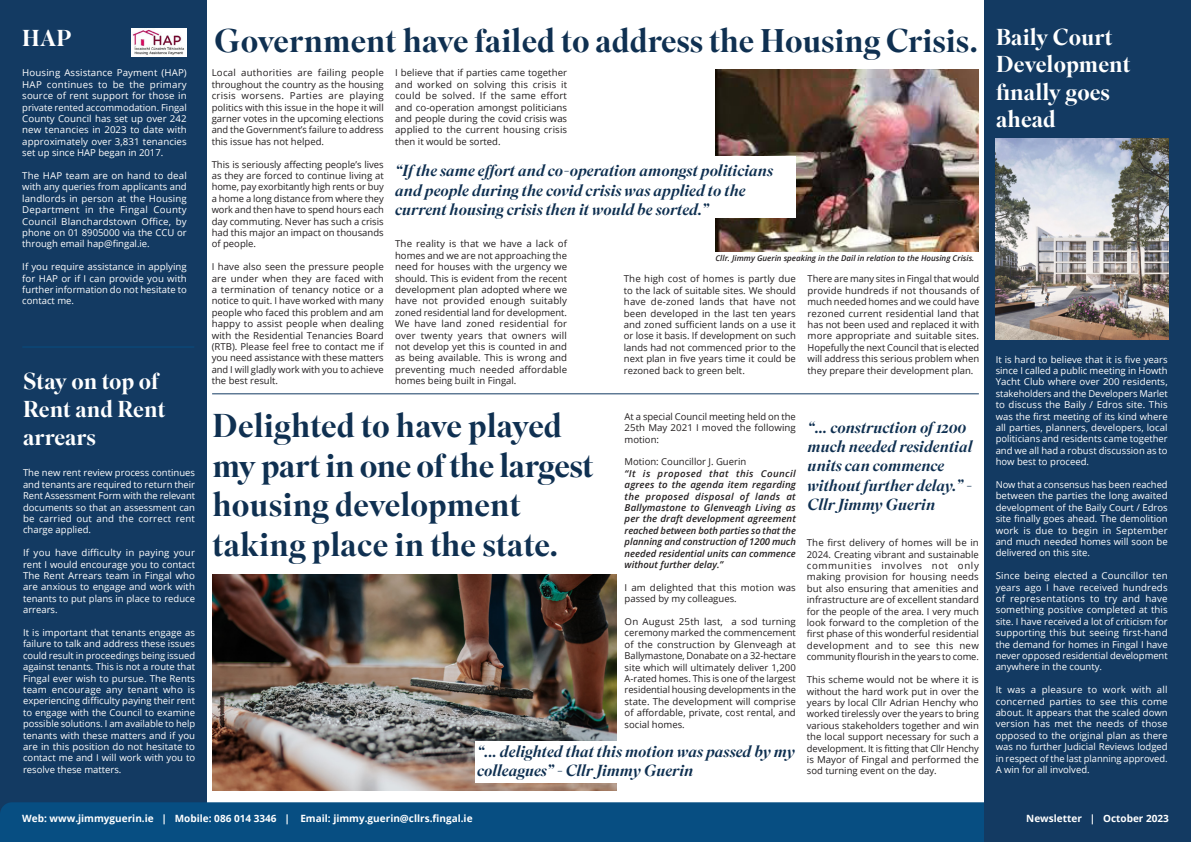
<style>
.page{position:relative;width:1191px;height:842px;background:#fff}
.page>*{position:absolute;margin:0;border:0;box-sizing:border-box;transform-origin:0 0}
.t1{font:500 33px/39.6px "Superior Title";color:#0f3051}
.t2{font:500 32.7px "Superior Title";letter-spacing:-.005em;color:#0f3051}
.t3{font:500 23px/27.6px "Superior Title";color:#fff}
.t4{font:italic 500 16px/19.2px "Superior Title";color:#0f3051}
.t5{font:700 10px "Open Sans";color:#fff}
.t6{font:9.5px/11.4px "Open Sans";color:#231f20;text-align:justify}
.t7{font:9.5px/11.4px "Open Sans";color:#fff;text-align:justify}
.t8{font:italic 600 9.5px/11.4px "Open Sans";color:#231f20;text-align:justify}
.t9{font:italic 600 8px "Open Sans";color:#231f20}
</style>
<div class="page">
<div style="left:0;top:0;width:206px;height:842px;background:#133a62"></div>
<div style="left:0;top:802px;width:985px;height:40px;background:#074e82"></div>
<img style="left:212px;top:574px;width:404px;height:216px">
<hr style="left:212px;top:393px;width:767px;height:1px;background:#133a62">
<hr style="left:22px;top:347px;width:172px;height:1px;background:#074e82">
<img style="left:132px;top:28px;width:55px;height:28px">
<div style="left:985px;top:0;width:206px;height:842px;background:#133a62"></div>
<img style="left:995px;top:139px;width:173px;height:201px">
<img style="left:715px;top:69px;width:264px;height:183px">
<div style="left:475px;top:742px;width:326px;height:41px;background:#fff"></div>
<div style="left:475px;top:157px;width:321px;height:61px;background:#fff"></div>
<p class="t3" style="left:22px;top:25px;width:51px">HAP</p>
<p class="t7" style="left:22px;top:67px;width:166px">Housing Assistance Payment (HAP)<br>HAP continues to be the primary source of rent support for those in private rented accommodation. Fingal County Council has set up over 242 new tenancies in 2023 to date with approximately over 3,831 tenancies set up since HAP began in 2017.</p>
<p class="t7" style="left:22px;top:170px;width:166px">The HAP team are on hand to deal with any queries from applicants and landlords in person at the Housing Department in the Fingal County Council Blanchardstown Office, by phone on 01 8905000 via the CCU or through email hap@fingal.ie.</p>
<p class="t7" style="left:22px;top:261px;width:166px">If you require assistance in applying for HAP or if I can provide you with further information do not hesitate to contact me.</p>
<p class="t3" style="left:23px;top:368px;width:144px">Stay on top of<br>Rent and Rent arrears</p>
<p class="t7" style="left:23px;top:467px;width:174px">The new rent review process continues and tenants are required to return their Rent Assessment Form with the relevant documents so that an assessment can be carried out and the correct rent charge applied.</p>
<p class="t7" style="left:23px;top:547px;width:173px">If you have difficulty in paying your rent I would encourage you to contact The Rent Arrears team in Fingal who are anxious to engage and work with tenants to put plans in place to reduce arrears.</p>
<p class="t7" style="left:23px;top:627px;width:174px">It is important that tenants engage as failure to talk and address these issues could result in proceedings being issued against tenants. This is not a route that Fingal ever wish to pursue. The Rents team encourage any tenant who is experiencing difficulty paying their rent to engage with the Council to examine possible solutions. I am available to help tenants with these matters and if you are in this position do not hesitate to contact me and I will work with you to resolve these matters.</p>
<p class="t2" style="left:214px;top:20px;width:765px">Government have failed to address the Housing Crisis.</p>
<p class="t3" style="left:996px;top:24px;width:136px">Baily Court<br>Development finally goes ahead</p>
<p class="t6" style="left:212px;top:67px;width:174px">Local authorities are failing people throughout the country as the housing crisis worsens. Parties are playing politics with this issue in the hope it will garner votes in the upcoming elections and the Government’s failure to address this issue has not helped.</p>
<p class="t6" style="left:212px;top:158px;width:174px">This is seriously affecting people’s lives as they are forced to continue living at home, pay exorbitantly high rents or buy a home a long distance from where they work and then have to spend hours each day commuting. Never has such a crisis had this major an impact on thousands of people.</p>
<p class="t6" style="left:212px;top:261px;width:174px">I have also seen the pressure people are under when they are faced with a termination of tenancy notice or a notice to quit. I have worked with many people who faced this problem and am happy to assist people when dealing with the Residential Tenancies Board (RTB). Please feel free to contact me if you need assistance with these matters and I will gladly work with you to achieve the best result.</p>
<p class="t6" style="left:395px;top:67px;width:174px">I believe that if parties came together and worked on solving this crisis it could be solved. If the same effort and co-operation amongst politicians and people during the covid crisis was applied to the current housing crisis then it would be sorted.</p>
<p class="t4" style="left:395px;top:161px;width:379px">“If the same effort and co-operation amongst politicians and people during the covid crisis was applied to the current housing crisis then it would be sorted.”</p>
<p class="t6" style="left:395px;top:238px;width:174px">The reality is that we have a lack of homes and we are not approaching the need for houses with the urgency we should. This is evident from the recent development plan adopted where we have not provided enough suitably zoned residential land for development.<br>We have land zoned residential for over twenty years that owners will not develop yet this is counted in and as being available. This is wrong and preventing much needed affordable homes being built in Fingal.</p>
<p class="t9" style="left:715px;top:253px;width:260px">Cllr. Jimmy Guerin speaking in the Dail in relation to the Housing Crisis.</p>
<p class="t6" style="left:624px;top:273px;width:174px">The high cost of homes is partly due to the lack of suitable sites. We should have de-zoned lands that have not been developed in the last ten years and zoned sufficient lands on a use it or lose it basis. If development on such lands had not commenced prior to the next plan in five years time it could be rezoned back to green belt.</p>
<p class="t6" style="left:807px;top:273px;width:173px">There are many sites in Fingal that would provide hundreds if not thousands of much needed homes and we could have rezoned current residential land that has not been used and replaced it with more appropriate and suitable sites.<br>Hopefully the next Council that is elected will address this serious problem when they prepare their development plan.</p>
<p class="t7" style="left:995px;top:353px;width:174px">It is hard to believe that it is five years since I called a public meeting in Howth Yacht Club where over 200 residents, stakeholders and the Developers Marlet to discuss the Baily / Edros site. This was the first meeting of its kind where all parties, planners, developers, local politicians and residents came together and we all had a robust discussion as to how best to proceed.</p>
<p class="t7" style="left:995px;top:478px;width:173px">Now that a consensus has been reached between the parties the long awaited development of the Baily Court / Edros site finally goes ahead. The demolition work is due to begin in September and much needed homes will soon be delivered on this site.</p>
<p class="t7" style="left:995px;top:570px;width:174px">Since being elected a Councillor ten years ago I have received hundreds of representations to try and have something positive completed at this site. I have received a lot of criticism for supporting this but seeing first-hand the demand for homes in Fingal I have never opposed residential development anywhere in the county.</p>
<p class="t7" style="left:995px;top:684px;width:174px">It was a pleasure to work with all concerned parties to see this come about. It appears that the scaled down version has met the needs of those opposed to the original plan as there was no further Judicial Reviews lodged in respect of the last planning approved.<br>A win for all involved.</p>
<p class="t1" style="left:212px;top:407px;width:383px">Delighted to have played my part in one of the largest housing development taking place in the state.</p>
<p class="t6" style="left:624px;top:410px;width:173px">At a special Council meeting held on the 25th May 2021 I moved the following motion:</p>
<p class="t6" style="left:624px;top:456px;width:123px">Motion: Councillor J. Guerin</p>
<p class="t8" style="left:624px;top:467px;width:173px">“It is proposed that this Council agrees to the agenda item regarding the proposed disposal of lands at Ballymastone to Glenveagh Living as per the draft development agreement reached between both parties so that the planning and construction of 1200 much needed residential units can commence without further delay.”</p>
<p class="t6" style="left:624px;top:581px;width:173px">I am delighted that this motion was passed by my colleagues.</p>
<p class="t6" style="left:624px;top:616px;width:173px">On August 25th last, a sod turning ceremony marked the commencement of the construction by Glenveagh at Ballymastone, Donabate on a 32-hectare site which will ultimately deliver 1,200<br>A-rated homes. This is one of the largest residential housing developments in the state. The development will comprise of affordable, private, cost rental, and social homes.</p>
<p class="t4" style="left:807px;top:418px;width:166px">“... construction of 1200 much needed residential units can commence without further delay.” -<br>Cllr Jimmy Guerin</p>
<p class="t6" style="left:807px;top:537px;width:174px">The first delivery of homes will be in 2024. Creating vibrant and sustainable communities involves not only making provision for housing needs but also ensuring that amenities and infrastructure are of excellent standard for the people of the area. I very much look forward to the completion of the first phase of this wonderful residential development and to see this new community flourish in the years to come.</p>
<p class="t6" style="left:807px;top:674px;width:174px">This scheme would not be where it is without the hard work put in over the years by local Cllr Adrian Henchy who worked tirelessly over the years to bring various stakeholders together and win the local support necessary for such a development. It is fitting that Cllr Henchy is Mayor of Fingal and performed the sod turning event on the day.</p>
<p class="t4" style="left:477px;top:742px;width:319px">“... delighted that this motion was passed by my colleagues” - Cllr Jimmy Guerin</p>
<p class="t5" style="left:22px;top:811px;width:452px">Web: www.jimmyguerin.ie | Mobile: 086 014 3346 | Email: jimmy.guerin@cllrs.fingal.ie</p>
<p class="t5" style="left:1026px;top:811px;width:144px">Newsletter | October 2023</p>
</div>
